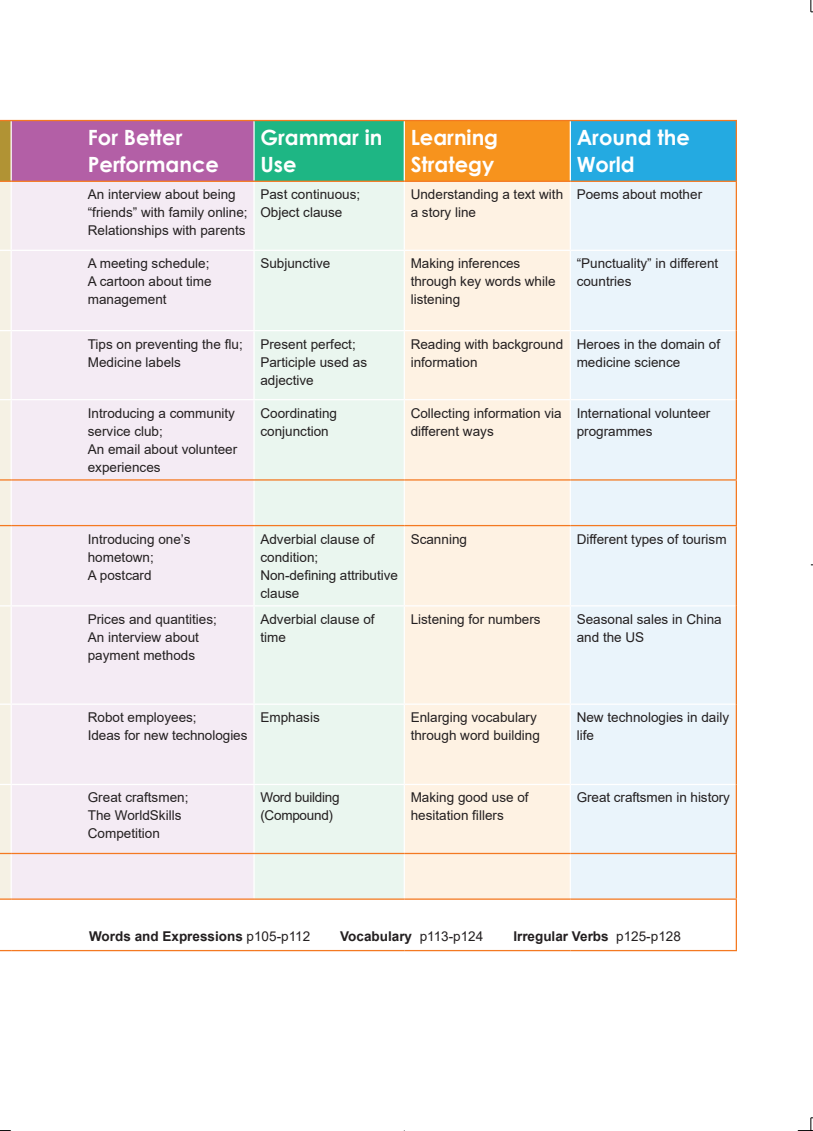
<style>
.page{position:relative;width:813px;height:1131px;background:#fff}
.page>*{position:absolute;margin:0;border:0;box-sizing:border-box;transform-origin:0 0}
.t1{font:700 21px/27px "Century Gothic";color:#fff}
.t2{font:13.5px/18px "Arial";color:#231f20}
.t3{font:700 13.5px "Arial";color:#231f20}
.t4{font:13.5px/18px "Arial";letter-spacing:-.02em;color:#231f20}
.s1{font-weight:400}
</style>
<div class="page">
<div style="left:0;top:120px;width:11px;height:61px;background:#b19334"></div>
<div style="left:11px;top:120px;width:243px;height:61px;background:#b35fa6"></div>
<div style="left:254px;top:120px;width:150px;height:61px;background:#1eb684"></div>
<div style="left:404px;top:120px;width:166px;height:61px;background:#f7931d"></div>
<div style="left:570px;top:120px;width:165px;height:61px;background:#24aae1"></div>
<div style="left:12px;top:182px;width:241px;height:716px;background:#f4ebf4"></div>
<div style="left:254px;top:182px;width:149px;height:716px;background:#eaf6ef"></div>
<div style="left:404px;top:182px;width:165px;height:716px;background:#fef2e3"></div>
<div style="left:570px;top:182px;width:165px;height:716px;background:#eaf4fb"></div>
<hr style="left:11px;top:121px;width:1px;height:60px;background:#fff">
<hr style="left:253px;top:121px;width:1px;height:60px;background:#fff">
<hr style="left:403px;top:121px;width:1px;height:60px;background:#fff">
<hr style="left:569px;top:121px;width:1px;height:60px;background:#fff">
<hr style="left:11px;top:250px;width:243px;height:1px;background:#fff">
<hr style="left:254px;top:250px;width:150px;height:1px;background:#fff">
<hr style="left:404px;top:250px;width:166px;height:1px;background:#fff">
<hr style="left:570px;top:250px;width:165px;height:1px;background:#fff">
<hr style="left:11px;top:330px;width:243px;height:1px;background:#fff">
<hr style="left:254px;top:330px;width:150px;height:1px;background:#fff">
<hr style="left:404px;top:330px;width:166px;height:1px;background:#fff">
<hr style="left:570px;top:330px;width:165px;height:1px;background:#fff">
<hr style="left:11px;top:399px;width:243px;height:1px;background:#fff">
<hr style="left:254px;top:399px;width:150px;height:1px;background:#fff">
<hr style="left:404px;top:399px;width:166px;height:1px;background:#fff">
<hr style="left:570px;top:399px;width:165px;height:1px;background:#fff">
<hr style="left:11px;top:605px;width:243px;height:1px;background:#fff">
<hr style="left:254px;top:605px;width:150px;height:1px;background:#fff">
<hr style="left:404px;top:605px;width:166px;height:1px;background:#fff">
<hr style="left:570px;top:605px;width:165px;height:1px;background:#fff">
<hr style="left:11px;top:703px;width:243px;height:2px;background:#fff">
<hr style="left:254px;top:703px;width:150px;height:2px;background:#fff">
<hr style="left:404px;top:703px;width:166px;height:2px;background:#fff">
<hr style="left:570px;top:703px;width:165px;height:2px;background:#fff">
<hr style="left:11px;top:784px;width:243px;height:1px;background:#fff">
<hr style="left:254px;top:784px;width:150px;height:1px;background:#fff">
<hr style="left:404px;top:784px;width:166px;height:1px;background:#fff">
<hr style="left:570px;top:784px;width:165px;height:1px;background:#fff">
<hr style="left:11px;top:120px;width:243px;height:1px;background:#f47921">
<hr style="left:254px;top:120px;width:150px;height:1px;background:#f47921">
<hr style="left:404px;top:120px;width:166px;height:1px;background:#f47921">
<hr style="left:570px;top:120px;width:166px;height:1px;background:#f47921">
<hr style="left:735px;top:121px;width:1px;height:60px;background:#f47921">
<hr style="left:735px;top:182px;width:1px;height:68px;background:#f47921">
<hr style="left:735px;top:250px;width:1px;height:80px;background:#f47921">
<hr style="left:735px;top:330px;width:1px;height:69px;background:#f47921">
<hr style="left:735px;top:399px;width:1px;height:80px;background:#f47921">
<hr style="left:735px;top:480px;width:1px;height:45px;background:#f47921">
<hr style="left:735px;top:526px;width:1px;height:80px;background:#f47921">
<hr style="left:735px;top:606px;width:1px;height:98px;background:#f47921">
<hr style="left:735px;top:704px;width:1px;height:80px;background:#f47921">
<hr style="left:735px;top:784px;width:1px;height:69px;background:#f47921">
<hr style="left:735px;top:854px;width:1px;height:44px;background:#f47921">
<hr style="left:11px;top:950px;width:243px;height:1px;background:#f47921">
<hr style="left:254px;top:950px;width:150px;height:1px;background:#f47921">
<hr style="left:404px;top:950px;width:166px;height:1px;background:#f47921">
<hr style="left:570px;top:950px;width:166px;height:1px;background:#f47921">
<hr style="left:11px;top:181px;width:243px;height:1px;background:#f47921">
<hr style="left:254px;top:181px;width:150px;height:1px;background:#f47921">
<hr style="left:404px;top:181px;width:166px;height:1px;background:#f47921">
<hr style="left:570px;top:181px;width:166px;height:1px;background:#f47921">
<hr style="left:11px;top:479px;width:243px;height:1px;background:#f47921">
<hr style="left:254px;top:479px;width:150px;height:1px;background:#f47921">
<hr style="left:404px;top:479px;width:166px;height:1px;background:#f47921">
<hr style="left:570px;top:479px;width:166px;height:1px;background:#f47921">
<hr style="left:11px;top:525px;width:243px;height:1px;background:#f47921">
<hr style="left:254px;top:525px;width:150px;height:1px;background:#f47921">
<hr style="left:404px;top:525px;width:166px;height:1px;background:#f47921">
<hr style="left:570px;top:525px;width:166px;height:1px;background:#f47921">
<hr style="left:11px;top:853px;width:243px;height:1px;background:#f47921">
<hr style="left:254px;top:853px;width:150px;height:1px;background:#f47921">
<hr style="left:404px;top:853px;width:166px;height:1px;background:#f47921">
<hr style="left:570px;top:853px;width:166px;height:1px;background:#f47921">
<svg style="left:0;top:181px;width:11px;height:718px"></svg>
<hr style="left:11px;top:898px;width:243px;height:1px;background:#f47921">
<hr style="left:254px;top:898px;width:150px;height:1px;background:#f47921">
<hr style="left:404px;top:898px;width:166px;height:1px;background:#f47921">
<hr style="left:570px;top:898px;width:166px;height:1px;background:#f47921">
<hr style="left:735px;top:899px;width:1px;height:51px;background:#f47921">
<svg style="left:810px;top:0;width:2px;height:13px"></svg>
<svg style="left:797px;top:1117px;width:15px;height:14px"></svg>
<h1 class="t1" style="left:88px;top:123px;width:133px">For Better<br>Performance</h1>
<h1 class="t1" style="left:260px;top:123px;width:123px">Grammar in<br>Use</h1>
<h1 class="t1" style="left:410px;top:123px;width:89px">Learning<br>Strategy</h1>
<h1 class="t1" style="left:576px;top:123px;width:114px">Around the<br>World</h1>
<p class="t2" style="left:88px;top:185px;width:161px">An interview about being “friends” with family online;<br>Relationships with parents</p>
<p class="t2" style="left:260px;top:185px;width:101px">Past continuous;<br>Object clause</p>
<p class="t2" style="left:410px;top:185px;width:154px">Understanding a text with a story line</p>
<p class="t2" style="left:576px;top:185px;width:127px">Poems about mother</p>
<p class="t2" style="left:88px;top:254px;width:125px">A meeting schedule;<br>A cartoon about time management</p>
<p class="t2" style="left:260px;top:254px;width:71px">Subjunctive</p>
<p class="t2" style="left:410px;top:254px;width:146px">Making inferences through key words while listening</p>
<p class="t2" style="left:576px;top:254px;width:143px">“Punctuality” in different countries</p>
<p class="t2" style="left:88px;top:335px;width:156px">Tips on preventing the flu;<br>Medicine labels</p>
<p class="t2" style="left:260px;top:335px;width:108px">Present perfect;<br>Participle used as adjective</p>
<p class="t2" style="left:410px;top:335px;width:154px">Reading with background information</p>
<p class="t2" style="left:576px;top:335px;width:145px">Heroes in the domain of medicine science</p>
<p class="t2" style="left:88px;top:404px;width:151px">Introducing a community service club;<br>An email about volunteer experiences</p>
<p class="t2" style="left:260px;top:404px;width:78px">Coordinating conjunction</p>
<p class="t2" style="left:410px;top:404px;width:152px">Collecting information via different ways</p>
<p class="t2" style="left:576px;top:404px;width:135px">International volunteer programmes</p>
<p class="t2" style="left:88px;top:530px;width:104px">Introducing one’s hometown;<br>A postcard</p>
<p class="t2" style="left:260px;top:530px;width:139px">Adverbial clause of condition;<br>Non-defining attributive clause</p>
<p class="t2" style="left:410px;top:530px;width:58px">Scanning</p>
<p class="t2" style="left:576px;top:530px;width:151px">Different types of tourism</p>
<p class="t2" style="left:88px;top:610px;width:131px">Prices and quantities;<br>An interview about payment methods</p>
<p class="t2" style="left:260px;top:610px;width:116px">Adverbial clause of time</p>
<p class="t2" style="left:410px;top:610px;width:131px">Listening for numbers</p>
<p class="t2" style="left:576px;top:610px;width:146px">Seasonal sales in China and the US</p>
<p class="t2" style="left:88px;top:708px;width:161px">Robot employees;<br>Ideas for new technologies</p>
<p class="t2" style="left:260px;top:708px;width:61px">Emphasis</p>
<p class="t2" style="left:410px;top:708px;width:131px">Enlarging vocabulary through word building</p>
<p class="t2" style="left:576px;top:708px;width:154px">New technologies in daily life</p>
<p class="t2" style="left:88px;top:788px;width:102px">Great craftsmen;<br>The WorldSkills<br>Competition</p>
<p class="t4" style="left:260px;top:788px;width:81px">Word building (Compound)</p>
<p class="t2" style="left:410px;top:788px;width:119px">Making good use of hesitation fillers</p>
<p class="t2" style="left:576px;top:788px;width:155px">Great craftsmen in history</p>
<p class="t3" style="left:89px;top:927px;width:222px">Words and Expressions <span class="s1">p105-p112</span></p>
<p class="t3" style="left:340px;top:927px;width:144px">Vocabulary <span class="s1">p113-p124</span></p>
<p class="t3" style="left:513px;top:927px;width:169px">Irregular Verbs <span class="s1">p125-p128</span></p>
</div>
